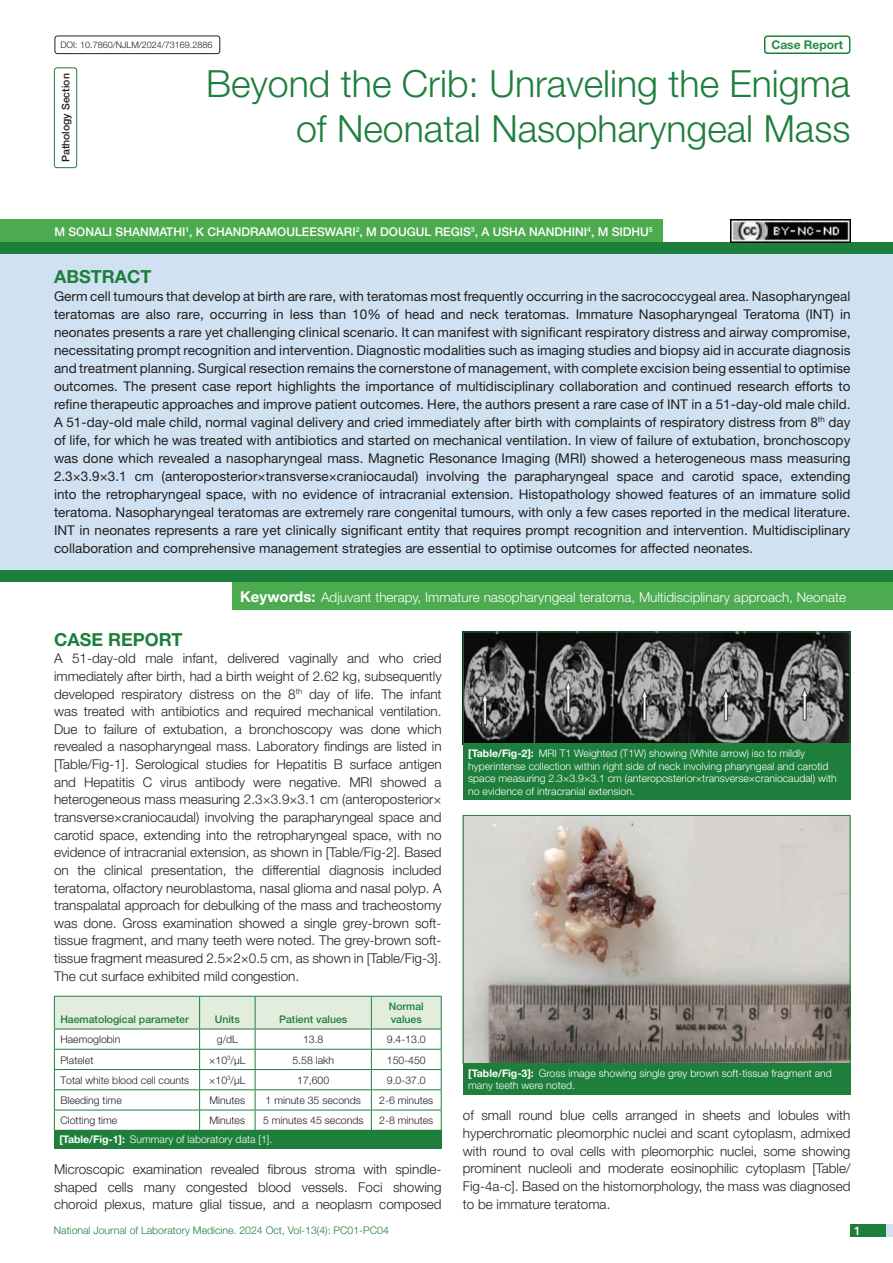
<style>
.page{position:relative;width:893px;height:1263px;background:#fff}
.page>*{position:absolute;margin:0;border:0;box-sizing:border-box;transform-origin:0 0}
.t1{font:300 37.5px/45px "Helvetica Neue";color:#1e7f3c;text-align:right}
.Heading{font:700 18px "Helvetica Neue";color:#1e7f3c}
.Abstract_head{font:700 18px "Helvetica Neue";color:#1e7f3c}
.Abstract_Text{font:13.5px/18px "Helvetica Neue";color:#231f20;text-align:justify}
.Body_text{font:300 13.5px/17.7px "Helvetica Neue";color:#231f20;text-align:justify}
.Key_words{font:300 13.5px "Helvetica Neue";color:#fff}
.Author{font:500 12px "Helvetica Neue";color:#fff}
.t2{font:700 12px "Helvetica Neue";color:#288b43}
.TABLE_FIG{font:300 10.5px/12.6px "Helvetica Neue";color:#fff}
.tb_txt{font:300 10.5px "Helvetica Neue";color:#231f20}
.t3{font:300 10.5px "Helvetica Neue";color:#1e7f3c}
.tb_head{font:500 10.5px/12.6px "Helvetica Neue";color:#1e7f3c}
.section{font:500 10.5px "Helvetica Neue";color:#231f20}
.t4{font:300 9px "Helvetica Neue";color:#231f20}
.s1{font-weight:700;font-size:15px}
.s2{font-weight:700}
</style>
<div class="page">
<div style="left:850px;top:1224px;width:43px;height:13px;background:#d0e2f1"></div>
<div style="left:850px;top:1224px;width:35px;height:13px;background:#1e7f3c"></div>
<div style="left:54px;top:67px;width:23px;height:101px;border:1px solid #1e7f3c;border-radius:3px"></div>
<div style="left:55px;top:36px;width:165px;height:18px;border:1px solid #231f20;border-radius:3px"></div>
<div style="left:764px;top:35px;width:86px;height:19px;border:2px solid #1e7f3c;border-radius:3px"></div>
<div style="left:0;top:242px;width:893px;height:12px;background:#1e7f3c"></div>
<div style="left:0;top:570px;width:893px;height:12px;background:#1e7f3c"></div>
<div style="left:0;top:219px;width:663px;height:23px;background:#4caa4f"></div>
<div style="left:0;top:254px;width:893px;height:316px;background:#d0e2f1"></div>
<div style="left:232px;top:582px;width:661px;height:28px;background:#4caa4f"></div>
<svg style="left:54px;top:996px;width:388px;height:134px"></svg>
<div style="left:54px;top:1130px;width:388px;height:19px;background:#1e7f3c"></div>
<img style="left:465px;top:634px;width:383px;height:108px">
<div style="left:463px;top:632px;width:387px;height:112px;border:1px solid #1e7f3c"></div>
<div style="left:463px;top:743px;width:387px;height:57px;background:#1e7f3c"></div>
<img style="left:465px;top:817px;width:383px;height:245px">
<div style="left:463px;top:815px;width:387px;height:249px;border:1px solid #1e7f3c"></div>
<div style="left:463px;top:1063px;width:387px;height:32px;background:#1e7f3c"></div>
<img style="left:730px;top:220px;width:120px;height:22px">
<p class="t4" style="left:60px;top:39px;width:154px">DOI: 10.7860/NJLM/2024/73169.2886</p>
<p class="t2" style="left:771px;top:37px;width:73px">Case Report</p>
<p class="section" style="left:60px;top:162px;width:90px;rotate:-90deg">Pathology Section</p>
<p class="t1" style="left:206px;top:60px;width:646px">Beyond the Crib: Unraveling the Enigma of Neonatal Nasopharyngeal Mass</p>
<p class="Author" style="left:54px;top:224px;width:600px">M Sonali Shanmathi<sup>1</sup>, K Chandramouleeswari<sup>2</sup>, M Dougul Regis<sup>3</sup>, A Usha Nandhini<sup>4</sup>, M Sidhu<sup>5</sup></p>
<p class="Abstract_head" style="left:54px;top:265px;width:99px">ABSTRACT</p>
<p class="Abstract_Text" style="left:54px;top:287px;width:798px">Germ cell tumours that develop at birth are rare, with teratomas most frequently occurring in the sacrococcygeal area. Nasopharyngeal teratomas are also rare, occurring in less than 10% of head and neck teratomas. Immature Nasopharyngeal Teratoma (INT) in neonates presents a rare yet challenging clinical scenario. It can manifest with significant respiratory distress and airway compromise, necessitating prompt recognition and intervention. Diagnostic modalities such as imaging studies and biopsy aid in accurate diagnosis and treatment planning. Surgical resection remains the cornerstone of management, with complete excision being essential to optimise outcomes. The present case report highlights the importance of multidisciplinary collaboration and continued research efforts to refine therapeutic approaches and improve patient outcomes. Here, the authors present a rare case of INT in a 51-day-old male child.<br>A 51-day-old male child, normal vaginal delivery and cried immediately after birth with complaints of respiratory distress from 8<sup>th</sup> day of life, for which he was treated with antibiotics and started on mechanical ventilation. In view of failure of extubation, bronchoscopy was done which revealed a nasopharyngeal mass. Magnetic Resonance Imaging (MRI) showed a heterogeneous mass measuring 2.3×3.9×3.1 cm (anteroposterior×transverse×craniocaudal) involving the parapharyngeal space and carotid space, extending into the retropharyngeal space, with no evidence of intracranial extension. Histopathology showed features of an immature solid teratoma. Nasopharyngeal teratomas are extremely rare congenital tumours, with only a few cases reported in the medical literature.<br>INT in neonates represents a rare yet clinically significant entity that requires prompt recognition and intervention. Multidisciplinary collaboration and comprehensive management strategies are essential to optimise outcomes for affected neonates.</p>
<p class="Key_words" style="left:240px;top:589px;width:607px"><span class="s1">Keywords:</span> Adjuvant therapy, Immature nasopharyngeal teratoma, Multidisciplinary approach, Neonate</p>
<p class="Heading" style="left:54px;top:628px;width:130px">CASE REPORT</p>
<p class="Body_text" style="left:54px;top:649px;width:389px">A 51-day-old male infant, delivered vaginally and who cried immediately after birth, had a birth weight of 2.62 kg, subsequently developed respiratory distress on the 8<sup>th</sup> day of life. The infant was treated with antibiotics and required mechanical ventilation.<br>Due to failure of extubation, a bronchoscopy was done which revealed a nasopharyngeal mass. Laboratory findings are listed in [Table/Fig-1]. Serological studies for Hepatitis B surface antigen and Hepatitis C virus antibody were negative. MRI showed a heterogeneous mass measuring 2.3×3.9×3.1 cm (anteroposterior× transverse×craniocaudal) involving the parapharyngeal space and carotid space, extending into the retropharyngeal space, with no evidence of intracranial extension, as shown in [Table/Fig-2]. Based on the clinical presentation, the differential diagnosis included teratoma, olfactory neuroblastoma, nasal glioma and nasal polyp. A transpalatal approach for debulking of the mass and tracheostomy was done. Gross examination showed a single grey-brown soft&shy;tissue fragment, and many teeth were noted. The grey-brown soft&shy;tissue fragment measured 2.5×2×0.5 cm, as shown in [Table/Fig-3].<br>The cut surface exhibited mild congestion.</p>
<p class="tb_head" style="left:60px;top:1013px;width:130px">Haematological parameter</p>
<p class="tb_head" style="left:215px;top:1013px;width:27px">Units</p>
<p class="tb_head" style="left:279px;top:1013px;width:70px">Patient values</p>
<p class="tb_head" style="left:389px;top:1000px;width:37px">Normal values</p>
<p class="tb_txt" style="left:60px;top:1033px;width:62px">Haemoglobin</p>
<p class="tb_txt" style="left:217px;top:1033px;width:22px">g/dL</p>
<p class="tb_txt" style="left:303px;top:1033px;width:22px">13.8</p>
<p class="tb_txt" style="left:387px;top:1033px;width:40px">9.4-13.0</p>
<p class="tb_txt" style="left:60px;top:1053px;width:35px">Platelet</p>
<p class="tb_txt" style="left:209px;top:1053px;width:38px">×10<sup>3</sup>/µL</p>
<p class="tb_txt" style="left:292px;top:1053px;width:43px">5.58 lakh</p>
<p class="tb_txt" style="left:387px;top:1053px;width:40px">150-450</p>
<p class="tb_txt" style="left:60px;top:1073px;width:130px">Total white blood cell counts</p>
<p class="tb_txt" style="left:209px;top:1073px;width:38px">×10<sup>3</sup>/µL</p>
<p class="tb_txt" style="left:297px;top:1073px;width:34px">17,600</p>
<p class="tb_txt" style="left:387px;top:1073px;width:40px">9.0-37.0</p>
<p class="tb_txt" style="left:60px;top:1094px;width:63px">Bleeding time</p>
<p class="tb_txt" style="left:210px;top:1094px;width:37px">Minutes</p>
<p class="tb_txt" style="left:266px;top:1094px;width:97px">1 minute 35 seconds</p>
<p class="tb_txt" style="left:379px;top:1094px;width:56px">2-6 minutes</p>
<p class="tb_txt" style="left:60px;top:1114px;width:58px">Clotting time</p>
<p class="tb_txt" style="left:210px;top:1114px;width:37px">Minutes</p>
<p class="tb_txt" style="left:263px;top:1114px;width:102px">5 minutes 45 seconds</p>
<p class="tb_txt" style="left:379px;top:1114px;width:56px">2-8 minutes</p>
<p class="TABLE_FIG" style="left:59px;top:1133px;width:215px"><span class="s2">[Table/Fig-1]:</span> Summary of laboratory data [1].</p>
<p class="Body_text" style="left:54px;top:1160px;width:389px;line-height:17.2px">Microscopic examination revealed fibrous stroma with spindle&shy;shaped cells many congested blood vessels. Foci showing choroid plexus, mature glial tissue, and a neoplasm composed</p>
<p class="t3" style="left:54px;top:1224px;width:336px">National Journal of Laboratory Medicine. 2024 Oct, Vol-13(4): PC01-PC04</p>
<p class="TABLE_FIG" style="left:468px;top:747px;width:370px"><span class="s2">[Table/Fig-2]:</span> MRI T1 Weighted (T1W) showing (White arrow) iso to mildly hyperintense collection within right side of neck involving pharyngeal and carotid space measuring 2.3×3.9×3.1 cm (anteroposterior×transverse×craniocaudal) with no evidence of intracranial extension.</p>
<p class="TABLE_FIG" style="left:468px;top:1066px;width:365px"><span class="s2">[Table/Fig-3]:</span> Gross image showing single grey brown soft-tissue fragment and many teeth were noted.</p>
<p class="Body_text" style="left:463px;top:1106px;width:389px">of small round blue cells arranged in sheets and lobules with hyperchromatic pleomorphic nuclei and scant cytoplasm, admixed with round to oval cells with pleomorphic nuclei, some showing prominent nucleoli and moderate eosinophilic cytoplasm [Table/ Fig-4a-c]. Based on the histomorphology, the mass was diagnosed to be immature teratoma.</p>
<p class="Author" style="left:854px;top:1223px;width:8px">1</p>
</div>
